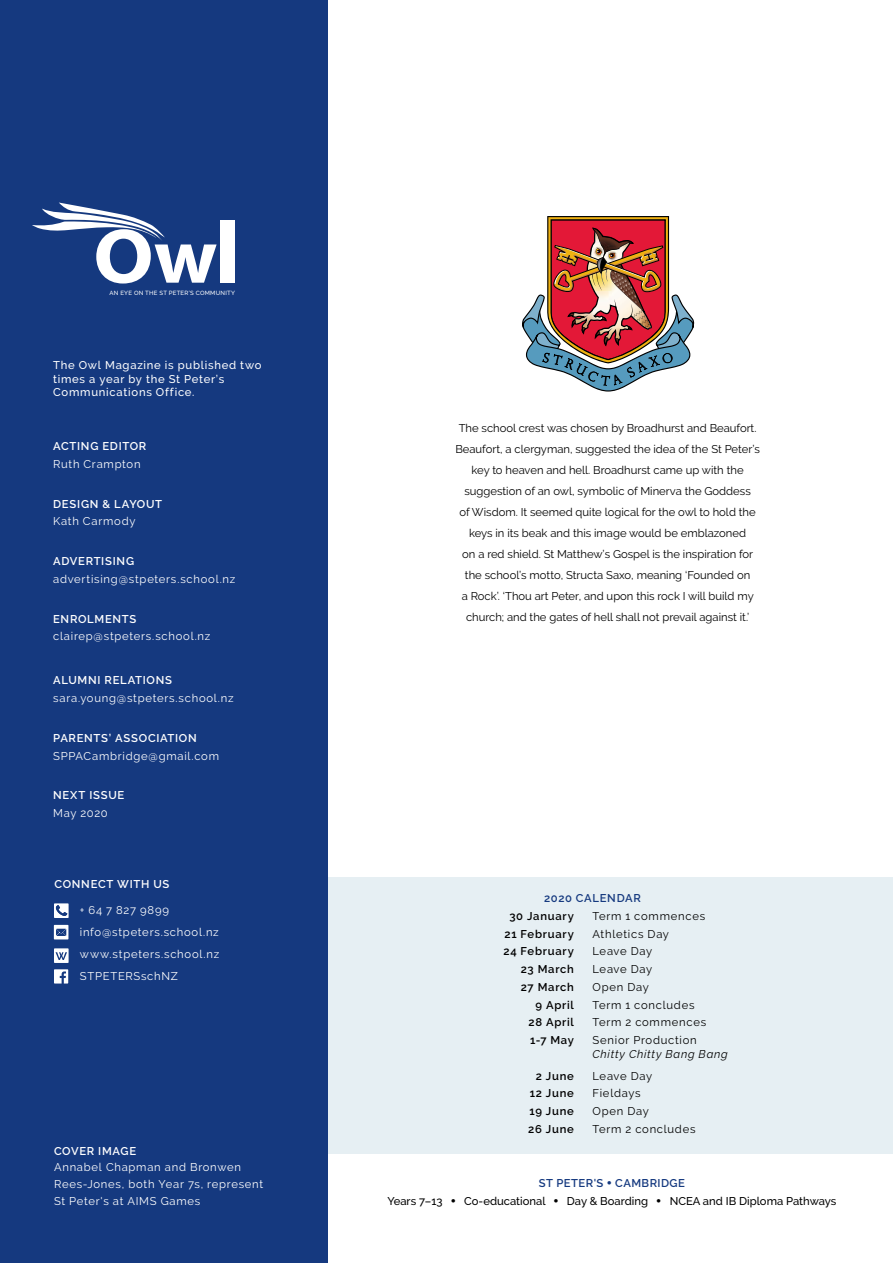
<style>
.page{position:relative;width:893px;height:1263px;background:#fff}
.page>*{position:absolute;margin:0;border:0;box-sizing:border-box;transform-origin:0 0}
.t1{font:700 78px "Myriad Pro";color:#fff;scale:1.08 1}
.t2{font:11.25px/21px "Raleway";color:#000;text-align:center}
.t3{font:11.25px/22px "Raleway";letter-spacing:.065em;color:#fff}
.t4{font:600 11.25px "Raleway";letter-spacing:.065em;color:#fff}
.t5{font:600 11.25px "Raleway";letter-spacing:.065em;color:#000}
.t6{font:11.25px "Raleway";letter-spacing:.065em;color:#000}
.t7{font:500 11.25px/18px "Raleway";color:#000;text-align:center}
.t8{font:500 11.25px/13.5px "Raleway";letter-spacing:.065em;color:#fff}
.t9{font:11.25px "Raleway";letter-spacing:.05em;color:#000}
.t10{font:italic 11.25px "Raleway";letter-spacing:.065em;color:#000}
.t11{font:600 11.25px "Raleway";letter-spacing:.06em;color:#15397f}
.t12{font:11.25px "Raleway";letter-spacing:.055em;color:#000}
.t13{font:500 6px "Raleway";letter-spacing:.04em;color:#fff}
.s1{font-size:88.2px}
.s2{font-weight:600;color:#15397f}
.s3{color:#15397f}
</style>
<div class="page">
<div style="left:324px;top:877px;width:569px;height:276px;background:#e6eff3"></div>
<div style="left:0;top:0;width:327px;height:1263px;background:#15397f"></div>
<svg style="left:32px;top:203px;width:133px;height:38px"></svg>
<svg style="left:522px;top:216px;width:172px;height:175px"></svg>
<svg style="left:54px;top:969px;width:14px;height:14px"></svg>
<svg style="left:54px;top:948px;width:15px;height:15px"></svg>
<svg style="left:54px;top:903px;width:15px;height:15px"></svg>
<svg style="left:54px;top:925px;width:14px;height:14px"></svg>
<h1 class="t1" style="left:93px;top:205px;width:137px">Ow<span class="s1">l</span></h1>
<p class="t13" style="left:109px;top:290px;width:127px">AN EYE ON THE ST PETER’S COMMUNITY</p>
<p class="t8" style="left:53px;top:358px;width:210px">The Owl Magazine is published two times a year by the St Peter’s<br>Communications Office.</p>
<p class="t4" style="left:53px;top:440px;width:95px">ACTING EDITOR</p>
<p class="t3" style="left:53px;top:453px;width:89px">Ruth Crampton</p>
<p class="t4" style="left:53px;top:497px;width:111px">DESIGN &amp; LAYOUT</p>
<p class="t3" style="left:53px;top:510px;width:84px">Kath Carmody</p>
<p class="t4" style="left:53px;top:555px;width:82px">ADVERTISING</p>
<p class="t3" style="left:53px;top:568px;width:184px">advertising@stpeters.school.nz</p>
<p class="t4" style="left:53px;top:612px;width:85px">ENROLMENTS</p>
<p class="t3" style="left:53px;top:625px;width:159px">clairep@stpeters.school.nz</p>
<p class="t4" style="left:53px;top:674px;width:120px">ALUMNI RELATIONS</p>
<p class="t3" style="left:53px;top:687px;width:182px">sara.young@stpeters.school.nz</p>
<p class="t4" style="left:53px;top:731px;width:145px">PARENTS’ ASSOCIATION</p>
<p class="t3" style="left:53px;top:745px;width:167px">SPPACambridge@gmail.com</p>
<p class="t4" style="left:53px;top:789px;width:73px">NEXT ISSUE</p>
<p class="t3" style="left:53px;top:802px;width:56px">May 2020</p>
<p class="t4" style="left:54px;top:878px;width:116px">CONNECT WITH US</p>
<p class="t3" style="left:80px;top:899px;width:141px">+ 64 7 827 9899 info@stpeters.school.nz www.stpeters.school.nz<br>STPETERSschNZ</p>
<p class="t4" style="left:54px;top:1144px;width:84px">COVER IMAGE</p>
<p class="t3" style="left:54px;top:1159px;width:211px;line-height:16.5px">Annabel Chapman and Bronwen<br>Rees-Jones, both Year 7s, represent<br>St Peter's at AIMS Games</p>
<p class="t2" style="left:455px;top:418px;width:306px">The school crest was chosen by Broadhurst and Beaufort.<br>Beaufort, a clergyman, suggested the idea of the St Peter’s key to heaven and hell. Broadhurst came up with the suggestion of an owl, symbolic of Minerva the Goddess<br>of Wisdom. It seemed quite logical for the owl to hold the keys in its beak and this image would be emblazoned<br>on a red shield. St Matthew’s Gospel is the inspiration for the school’s motto, Structa Saxo, meaning ‘Founded on<br>a Rock’. ‘Thou art Peter, and upon this rock I will build my church; and the gates of hell shall not prevail against it.’</p>
<p class="t11" style="left:544px;top:892px;width:98px">2020 CALENDAR</p>
<p class="t5" style="left:509px;top:909px;width:66px">30 January</p>
<p class="t6" style="left:592px;top:909px;width:114px">Term 1 commences</p>
<p class="t5" style="left:505px;top:927px;width:71px">21 February</p>
<p class="t6" style="left:592px;top:927px;width:78px">Athletics Day</p>
<p class="t5" style="left:503px;top:945px;width:72px">24 February</p>
<p class="t9" style="left:592px;top:945px;width:61px">Leave Day</p>
<p class="t5" style="left:521px;top:963px;width:55px">23 March</p>
<p class="t9" style="left:592px;top:963px;width:61px">Leave Day</p>
<p class="t5" style="left:521px;top:980px;width:55px">27 March</p>
<p class="t2" style="left:592px;top:976px;width:58px">Open Day</p>
<p class="t5" style="left:535px;top:998px;width:40px">9 April</p>
<p class="t6" style="left:592px;top:998px;width:103px">Term 1 concludes</p>
<p class="t5" style="left:528px;top:1016px;width:47px">28 April</p>
<p class="t6" style="left:592px;top:1016px;width:115px">Term 2 commences</p>
<p class="t5" style="left:530px;top:1034px;width:45px">1-7 May</p>
<p class="t6" style="left:592px;top:1034px;width:106px">Senior Production</p>
<p class="t10" style="left:592px;top:1047px;width:137px">Chitty Chitty Bang Bang</p>
<p class="t5" style="left:536px;top:1069px;width:40px">2 June</p>
<p class="t9" style="left:592px;top:1069px;width:61px">Leave Day</p>
<p class="t5" style="left:530px;top:1087px;width:46px">12 June</p>
<p class="t12" style="left:592px;top:1087px;width:50px">Fieldays</p>
<p class="t5" style="left:529px;top:1105px;width:46px">19 June</p>
<p class="t2" style="left:592px;top:1101px;width:58px">Open Day</p>
<p class="t5" style="left:528px;top:1122px;width:47px">26 June</p>
<p class="t6" style="left:592px;top:1122px;width:105px">Term 2 concludes</p>
<p class="t7" style="left:387px;top:1174px;width:451px"><span class="s2">ST PETER'S</span> <span class="s3">●</span> <span class="s2">CAMBRIDGE<br></span>Years 7–13 ● Co-educational ● Day &amp; Boarding ● NCEA and IB Diploma Pathways</p>
</div>
